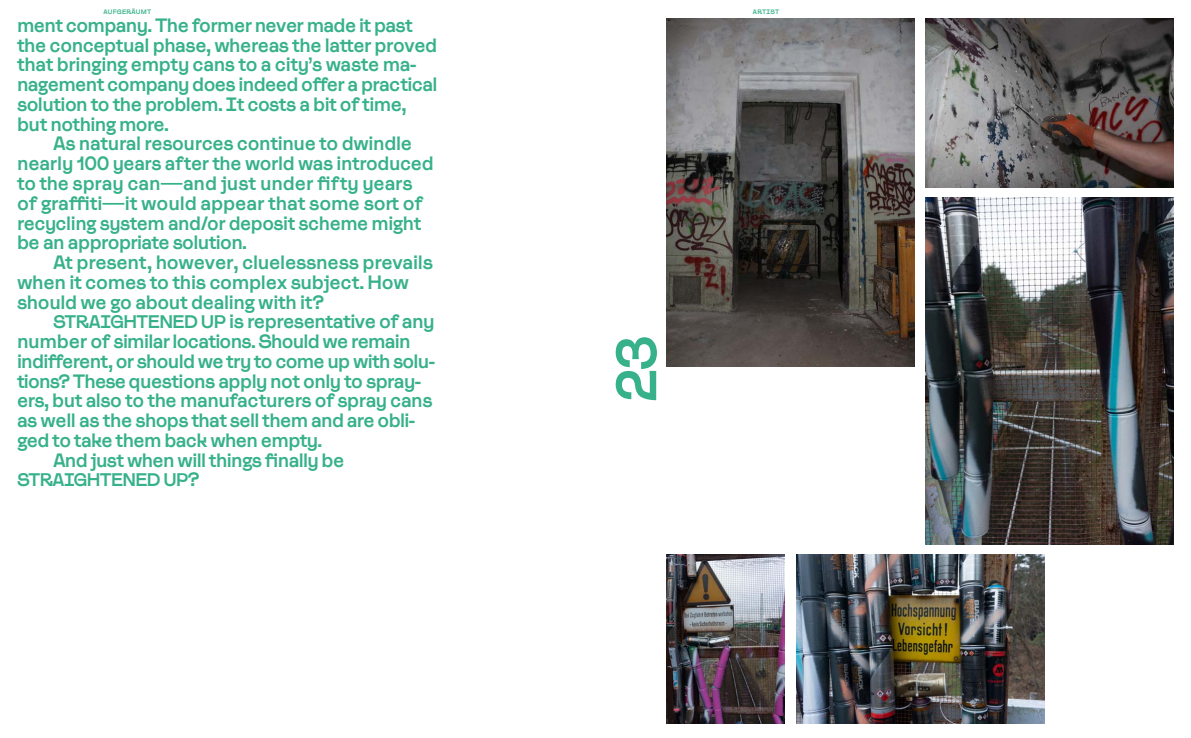
<style>
.page{position:relative;width:1191px;height:738px;background:#fff}
.page>*{position:absolute;margin:0;border:0;box-sizing:border-box;transform-origin:0 0}
.t1{font:53px "Pfffont";color:#36b18a}
.t2{font:18px/19.7px "Pfffont";letter-spacing:-.025em;color:#36b18a}
.t3{font:17px "Pfffont";letter-spacing:-.035em;color:#36b18a}
.t4{font:6px "Pfffont";letter-spacing:.035em;color:#36b18a}
.s1{font-size:17px}
.s2{font-size:18px}
</style>
<div class="page">
<img style="left:666px;top:554px;width:118px;height:169px">
<img style="left:926px;top:197px;width:248px;height:347px">
<img style="left:796px;top:554px;width:248px;height:169px">
<img style="left:926px;top:18px;width:248px;height:169px">
<img style="left:666px;top:18px;width:248px;height:348px">
<p class="t4" style="left:103px;top:9px;width:49px">AUFGERÄUMT</p>
<p class="t4" style="left:753px;top:9px;width:28px">ARTIST</p>
<p class="t2" style="left:17px;top:16px;width:422px">ment company. The former never made it past the conceptual phase, whereas the latter proved that bringing empty cans to a city’s waste ma&shy;nagement company does indeed offer a practical solution to the problem. It costs a bit of time, but nothing more.</p>
<p class="t2" style="left:17px;top:134px;width:418px;text-indent:36px">As natural resources continue to dwindle nearly 100 years after the world was introduced to the spray can—and just under fifty years of graffiti—it would appear that some sort of recycling system and/or deposit scheme might be an appropriate solution.</p>
<p class="t2" style="left:17px;top:253px;width:417px;text-indent:36px">At present, however, cluelessness prevails when it comes to this complex subject. How should we go about dealing with it?</p>
<p class="t2" style="left:53px;top:312px;width:383px"><span class="s1">STRAIGHTENED UP</span> is representative of any</p>
<p class="t2" style="left:17px;top:331px;width:395px">number of similar locations. Should we remain</p>
<p class="t2" style="left:17px;top:351px;width:419px">indifferent, or should we try to come up with solu-</p>
<p class="t2" style="left:17px;top:371px;width:405px">tions? These questions apply not only to spray-</p>
<p class="t2" style="left:17px;top:391px;width:417px">ers, but also to the manufacturers of spray cans</p>
<p class="t2" style="left:17px;top:410px;width:400px">as well as the shops that sell them and are obli-</p>
<p class="t2" style="left:17px;top:430px;width:307px">ged to take them back when empty.</p>
<p class="t2" style="left:53px;top:450px;width:293px">And just when will things finally be</p>
<p class="t3" style="left:17px;top:470px;width:184px">STRAIGHTENED UP<span class="s2">?</span></p>
<h1 class="t1" style="left:607px;top:402px;width:68px;rotate:-90deg">23</h1>
</div>
